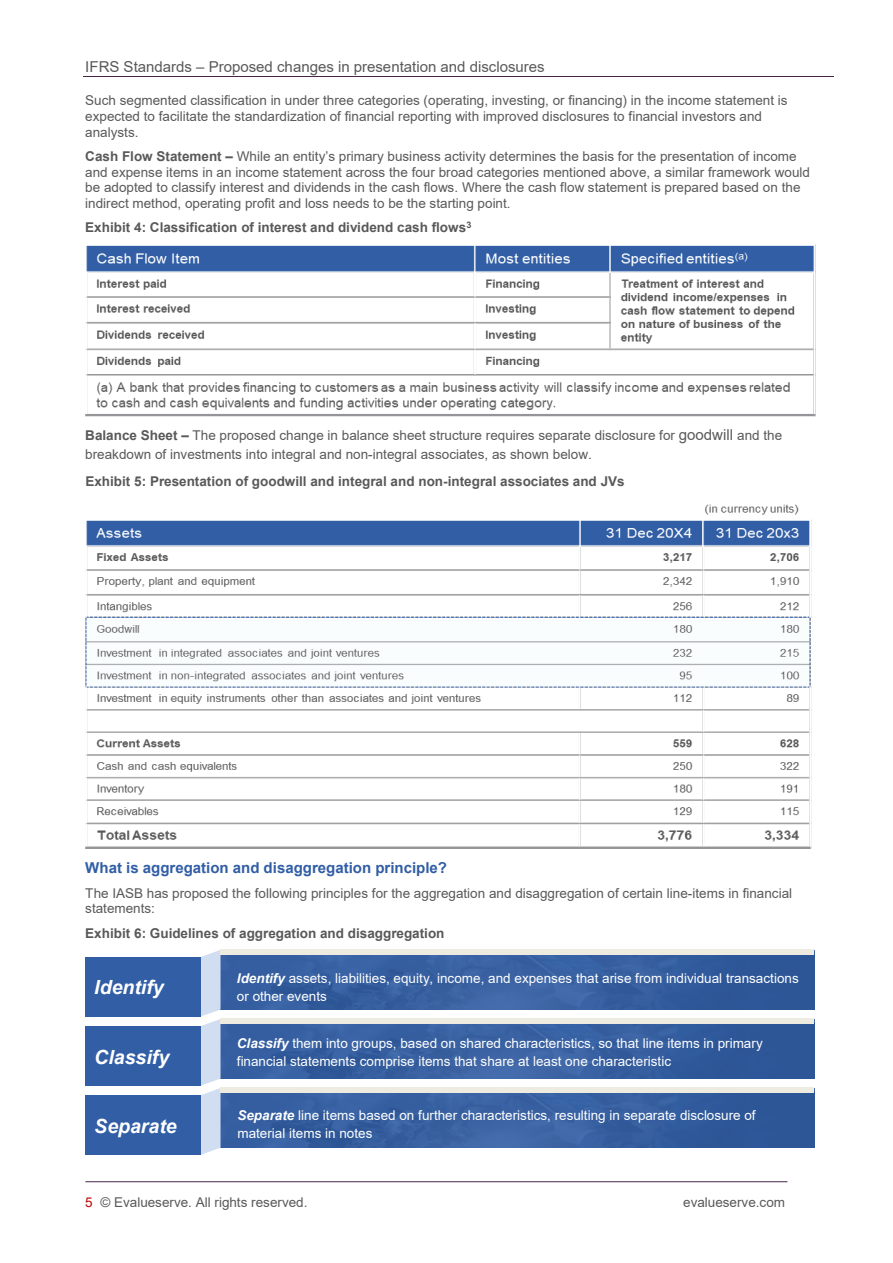
<style>
.page{position:relative;width:893px;height:1263px;background:#fff}
.page>*{position:absolute;margin:0;border:0;box-sizing:border-box;transform-origin:0 0}
.t1{font:italic 700 19.5px "Arial";color:#fff}
.t2{font:15px "Arial";color:#595959}
.t3{font:700 15px "Arial";color:#315ea5}
.t4{font:13.5px/15.6px "Arial";color:#595959}
.t5{font:13.5px/17.9px "Arial";color:#fff}
.t6{font:700 13.5px "Arial";color:#595959}
.s1{font-weight:700}
.s2{font-size:15px}
.s3{font-weight:700;font-style:italic}
.s4{color:#c00000}
</style>
<div class="page">
<hr style="left:83px;top:76px;width:750px;height:1px;background:#47254b">
<hr style="left:85px;top:1181px;width:702px;height:1px;background:#47254b">
<img style="left:85px;top:244px;width:731px;height:173px">
<img style="left:85px;top:504px;width:726px;height:345px">
<div style="left:85px;top:957px;width:116px;height:59px;background:#315ea5"></div>
<div style="left:220px;top:950px;width:594px;height:59px;background:#315ea5"></div>
<div style="left:221px;top:949px;width:593px;height:6px;background:#eeece1"></div>
<img style="left:271px;top:961px;width:530px;height:40px">
<div style="left:85px;top:1026px;width:116px;height:59px;background:#315ea5"></div>
<div style="left:220px;top:1019px;width:594px;height:59px;background:#315ea5"></div>
<div style="left:221px;top:1018px;width:593px;height:6px;background:#eeece1"></div>
<img style="left:268px;top:1030px;width:533px;height:46px">
<div style="left:85px;top:1095px;width:116px;height:60px;background:#315ea5"></div>
<div style="left:220px;top:1088px;width:594px;height:60px;background:#315ea5"></div>
<svg style="left:201px;top:950px;width:20px;height:205px"></svg>
<div style="left:221px;top:1088px;width:593px;height:5px;background:#eeece1"></div>
<p class="t2" style="left:85px;top:56px;width:461px">IFRS Standards – Proposed changes in presentation and disclosures</p>
<p class="t4" style="left:85px;top:93px;width:704px">Such segmented classification in under three categories (operating, investing, or financing) in the income statement is expected to facilitate the standardization of financial reporting with improved disclosures to financial investors and analysts.</p>
<p class="t4" style="left:85px;top:148px;width:726px"><span class="s1">Cash Flow Statement –</span> While an entity’s primary business activity determines the basis for the presentation of income and expense items in an income statement across the four broad categories mentioned above, a similar framework would be adopted to classify interest and dividends in the cash flows. Where the cash flow statement is prepared based on the indirect method, operating profit and loss needs to be the starting point.</p>
<p class="t6" style="left:85px;top:218px;width:388px">Exhibit 4: Classification of interest and dividend cash flows<sup>3</sup></p>
<p class="t4" style="left:85px;top:426px;width:698px;line-height:18.5px"><span class="s1">Balance Sheet –</span> The proposed change in balance sheet structure requires separate disclosure for <span class="s2">goodwill</span> and the breakdown of investments into integral and non-integral associates, as shown below.</p>
<p class="t6" style="left:85px;top:471px;width:541px">Exhibit 5: Presentation of goodwill and integral and non-integral associates and JVs</p>
<p class="t3" style="left:85px;top:857px;width:363px">What is aggregation and disaggregation principle?</p>
<p class="t4" style="left:85px;top:885px;width:708px">The IASB has proposed the following principles for the aggregation and disaggregation of certain line-items in financial statements:</p>
<p class="t6" style="left:85px;top:923px;width:361px">Exhibit 6: Guidelines of aggregation and disaggregation</p>
<h1 class="t1" style="left:94px;top:974px;width:71px">Identify</h1>
<p class="t5" style="left:237px;top:969px;width:563px"><span class="s3">Identify</span> assets, liabilities, equity, income, and expenses that arise from individual transactions or other events</p>
<h1 class="t1" style="left:94px;top:1044px;width:76px">Classify</h1>
<p class="t5" style="left:237px;top:1034px;width:527px"><span class="s3">Classify</span> them into groups, based on shared characteristics, so that line items in primary financial statements comprise items that share at least one characteristic</p>
<h1 class="t1" style="left:94px;top:1113px;width:84px">Separate</h1>
<p class="t5" style="left:237px;top:1106px;width:520px"><span class="s3">Separate</span> line items based on further characteristics, resulting in separate disclosure of material items in notes</p>
<p class="t4" style="left:85px;top:1194px;width:224px"><span class="s4">5</span> © Evalueserve. All rights reserved.</p>
<p class="t4" style="left:683px;top:1194px;width:103px">evalueserve.com</p>
</div>
